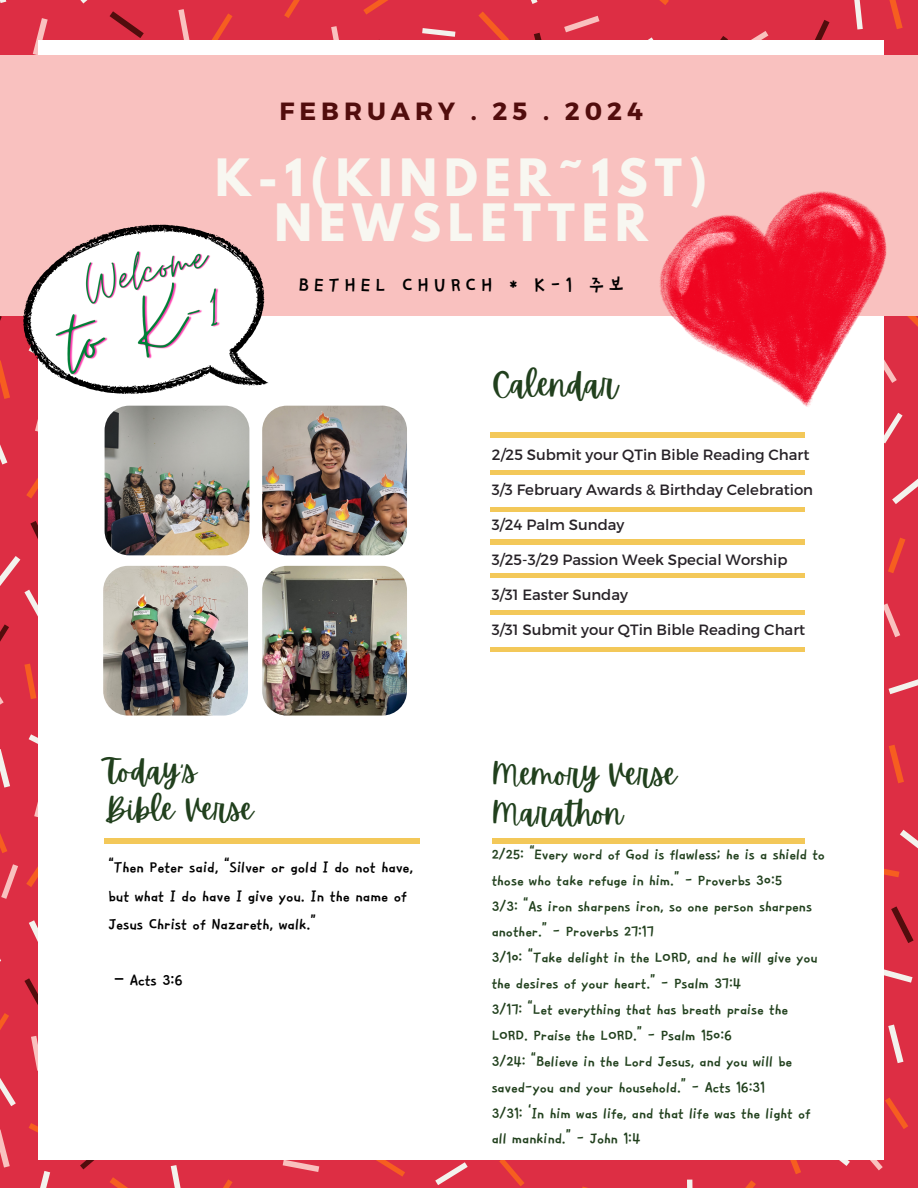
<style>
.page{position:relative;width:918px;height:1188px;background:#dd2e44}
.page>*{position:absolute;margin:0;border:0;box-sizing:border-box;transform-origin:0 0}
.t1{font:700 45.6px/45px "League Spartan";letter-spacing:.15em;color:#f8f7f1;text-align:center}
.t2{font:32.7px "Apricots";color:#21401d}
.t3{font:31.2px/38.2px "Apricots";color:#21401d}
.t4{font:24.9px "TT Cheotsarang R";letter-spacing:.2em;color:#000}
.t5{font:700 24.9px "Montserrat";letter-spacing:.2em;color:#520d0d}
.t6{font:20.1px/28.2px "TT Cheotsarang R";color:#000}
.t7{font:19.2px/25.8px "TT Cheotsarang R";color:#21401d}
.t8{font:14.85px "Montserrat";color:#272227}
.s1{font-family:"Noto Sans Gurmukhi"}
</style>
<div class="page">
<svg style="left:212px;top:13px;width:21px;height:27px"></svg>
<svg style="left:0;top:360px;width:9px;height:39px"></svg>
<svg style="left:24px;top:664px;width:12px;height:35px"></svg>
<svg style="left:26px;top:464px;width:13px;height:34px"></svg>
<svg style="left:889px;top:745px;width:15px;height:38px"></svg>
<svg style="left:888px;top:538px;width:17px;height:35px"></svg>
<svg style="left:907px;top:316px;width:11px;height:11px"></svg>
<svg style="left:745px;top:1180px;width:11px;height:8px"></svg>
<svg style="left:499px;top:1160px;width:25px;height:26px"></svg>
<svg style="left:790px;top:1160px;width:11px;height:14px"></svg>
<svg style="left:0;top:1013px;width:9px;height:17px"></svg>
<svg style="left:26px;top:852px;width:13px;height:35px"></svg>
<svg style="left:0;top:834px;width:7px;height:19px"></svg>
<svg style="left:376px;top:1160px;width:29px;height:17px"></svg>
<svg style="left:885px;top:1098px;width:23px;height:31px"></svg>
<svg style="left:29px;top:1123px;width:10px;height:20px"></svg>
<svg style="left:110px;top:1177px;width:18px;height:11px"></svg>
<svg style="left:223px;top:1179px;width:10px;height:9px"></svg>
<svg style="left:363px;top:0;width:25px;height:15px"></svg>
<svg style="left:284px;top:0;width:16px;height:18px"></svg>
<svg style="left:478px;top:12px;width:31px;height:28px"></svg>
<svg style="left:889px;top:0;width:14px;height:29px"></svg>
<svg style="left:884px;top:869px;width:15px;height:8px"></svg>
<svg style="left:659px;top:0;width:10px;height:5px"></svg>
<svg style="left:33px;top:18px;width:15px;height:37px"></svg>
<svg style="left:178px;top:9px;width:12px;height:31px"></svg>
<svg style="left:35px;top:426px;width:4px;height:6px"></svg>
<svg style="left:0;top:696px;width:4px;height:9px"></svg>
<svg style="left:884px;top:603px;width:16px;height:34px"></svg>
<svg style="left:34px;top:780px;width:5px;height:38px"></svg>
<svg style="left:31px;top:1036px;width:8px;height:35px"></svg>
<svg style="left:1px;top:864px;width:17px;height:35px"></svg>
<svg style="left:283px;top:1160px;width:36px;height:12px"></svg>
<svg style="left:0;top:1129px;width:10px;height:39px"></svg>
<svg style="left:870px;top:1160px;width:13px;height:10px"></svg>
<svg style="left:751px;top:31px;width:17px;height:9px"></svg>
<svg style="left:331px;top:26px;width:8px;height:14px"></svg>
<svg style="left:564px;top:16px;width:36px;height:16px"></svg>
<svg style="left:110px;top:11px;width:34px;height:27px"></svg>
<svg style="left:24px;top:978px;width:15px;height:33px"></svg>
<svg style="left:80px;top:1160px;width:14px;height:9px"></svg>
<svg style="left:815px;top:20px;width:15px;height:20px"></svg>
<svg style="left:534px;top:33px;width:8px;height:7px"></svg>
<svg style="left:891px;top:906px;width:23px;height:37px"></svg>
<svg style="left:720px;top:36px;width:8px;height:4px"></svg>
<svg style="left:0;top:0;width:6px;height:3px"></svg>
<svg style="left:80px;top:0;width:8px;height:4px"></svg>
<svg style="left:0;top:521px;width:39px;height:134px"></svg>
<svg style="left:0;top:444px;width:7px;height:21px"></svg>
<svg style="left:884px;top:364px;width:19px;height:79px"></svg>
<svg style="left:892px;top:478px;width:26px;height:26px"></svg>
<div style="left:687px;top:1180px;width:6px;height:8px;background:#f3f2ed"></div>
<svg style="left:0;top:749px;width:10px;height:39px"></svg>
<svg style="left:29px;top:920px;width:10px;height:37px"></svg>
<svg style="left:0;top:1078px;width:16px;height:28px"></svg>
<svg style="left:29px;top:734px;width:10px;height:21px"></svg>
<svg style="left:40px;top:1171px;width:10px;height:17px"></svg>
<svg style="left:888px;top:1025px;width:15px;height:38px"></svg>
<svg style="left:839px;top:1160px;width:11px;height:6px"></svg>
<svg style="left:435px;top:1162px;width:33px;height:23px"></svg>
<svg style="left:171px;top:1165px;width:10px;height:23px"></svg>
<svg style="left:531px;top:0;width:7px;height:4px"></svg>
<svg style="left:422px;top:28px;width:33px;height:9px"></svg>
<svg style="left:854px;top:0;width:9px;height:30px"></svg>
<svg style="left:884px;top:969px;width:29px;height:14px"></svg>
<svg style="left:889px;top:679px;width:29px;height:15px"></svg>
<svg style="left:900px;top:830px;width:18px;height:19px"></svg>
<div style="left:39px;top:40px;width:845px;height:1120px;background:#fff"></div>
<div style="left:0;top:56px;width:918px;height:260px;background:#f9c1bf"></div>
<hr style="left:491px;top:433px;width:314px;height:4px;background:#f3c859">
<div style="left:490px;top:470px;width:315px;height:5px;background:#f3c859"></div>
<hr style="left:490px;top:540px;width:315px;height:4px;background:#f3c859">
<hr style="left:104px;top:839px;width:315px;height:4px;background:#f3c859">
<hr style="left:492px;top:839px;width:312px;height:4px;background:#f3c859">
<svg style="left:9px;top:237px;width:272px;height:189px"></svg>
<div style="left:490px;top:573px;width:315px;height:5px;background:#f3c859"></div>
<img style="left:105px;top:406px;width:144px;height:149px;border-radius:25px">
<img style="left:262px;top:406px;width:145px;height:149px;border-radius:25px">
<img style="left:103px;top:566px;width:145px;height:150px;border-radius:25px">
<img style="left:262px;top:566px;width:145px;height:150px;border-radius:25px">
<img style="left:659px;top:191px;width:228px;height:216px">
<img style="left:74px;top:224px;width:146px;height:27px">
<img style="left:43px;top:251px;width:197px;height:155px">
<div style="left:490px;top:507px;width:315px;height:5px;background:#f3c859"></div>
<div style="left:490px;top:610px;width:315px;height:5px;background:#f3c859"></div>
<div style="left:490px;top:647px;width:315px;height:5px;background:#f3c859"></div>
<h4 class="t5" style="left:280px;top:95px;width:365px">FEBRUARY . 25 . 2024</h4>
<p class="t1" style="left:215px;top:161px;width:494px">K-1(KINDER˜1ST)<br>NEWSLETTER</p>
<p class="t4" style="left:299px;top:271px;width:327px">BETHEL CHURCH * K-1 주보</p>
<h4 class="t2" style="left:492px;top:366px;width:127px">Calendar</h4>
<p class="t8" style="left:492px;top:445px;width:319px">2/25 Submit your QTin Bible Reading Chart</p>
<p class="t8" style="left:492px;top:480px;width:323px">3/3 February Awards &amp; Birthday Celebration</p>
<p class="t8" style="left:492px;top:515px;width:134px">3/24 Palm Sunday</p>
<p class="t8" style="left:492px;top:550px;width:297px">3/25-3/29 Passion Week Special Worship</p>
<p class="t8" style="left:492px;top:585px;width:138px">3/31 Easter Sunday</p>
<p class="t8" style="left:492px;top:620px;width:315px">3/31 Submit your QTin Bible Reading Chart</p>
<p class="t3" style="left:104px;top:752px;width:150px">Today's<br>Bible Verse</p>
<p class="t3" style="left:492px;top:756px;width:187px">Memory Verse<br>Marathon</p>
<p class="t6" style="left:108px;top:852px;width:306px">"Then Peter said, “Silver or gold I do not have, but what I do have I give you. In the name of<br>Jesus Christ of Nazareth, walk.”</p>
<p class="t6" style="left:114px;top:965px;width:70px"><span class="s1">–</span> Acts 3:6</p>
<p class="t7" style="left:492px;top:840px;width:335px">2/25: “Every word of God is flawless; he is a shield to those who take refuge in him.” - Proverbs 30:5</p>
<p class="t7" style="left:492px;top:892px;width:322px">3/3: “As iron sharpens iron, so one person sharpens another.” - Proverbs 27:17</p>
<p class="t7" style="left:492px;top:944px;width:327px">3/10: “Take delight in the LORD, and he will give you the desires of your heart.” - Psalm 37:4</p>
<p class="t7" style="left:492px;top:995px;width:298px">3/17: “Let everything that has breath praise the<br>LORD. Praise the LORD.” - Psalm 150:6</p>
<p class="t7" style="left:492px;top:1047px;width:302px">3/24: “Believe in the Lord Jesus, and you will be saved-you and your household.” - Acts 16:31</p>
<h4 class="t7" style="left:492px;top:1099px;width:320px">3/31: ‘In him was life, and that life was the light of all mankind.” - John 1:4</h4>
</div>
